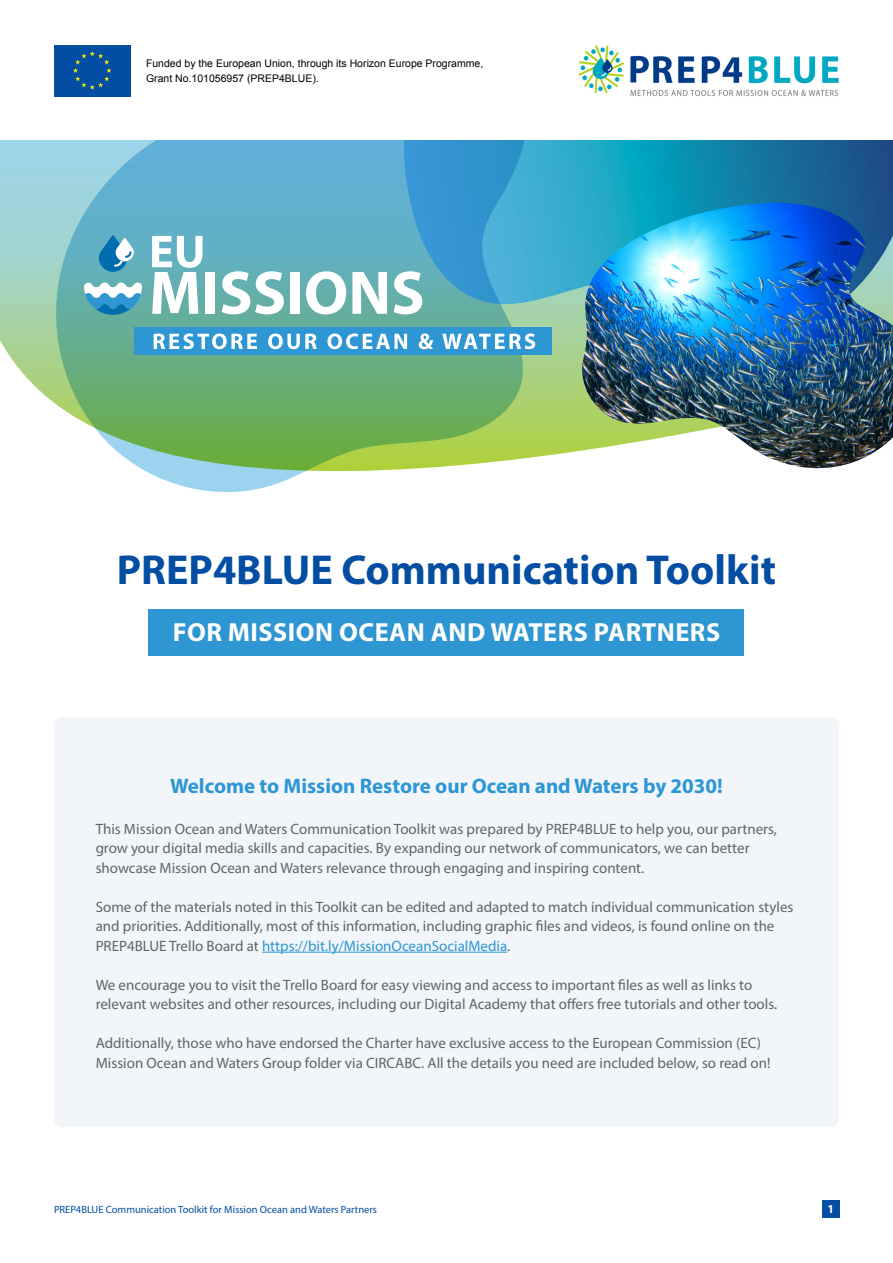
<style>
.page{position:relative;width:893px;height:1263px;background:#fff}
.page>*{position:absolute;margin:0;border:0;box-sizing:border-box;transform-origin:0 0}
.t1{font:700 42px "Myriad Pro";color:#034ea2}
.t2{font:700 26.25px "Myriad Pro";letter-spacing:.02em;color:#fff}
.t3{font:700 21px "Myriad Pro";color:#2d96d3}
.t4{font:15px/19.5px "Myriad Pro";color:#616565}
.t5{font:700 12px "Myriad Pro";color:#fff}
.t6{font:10.5px/15px "Arial";color:#000}
.t7{font:10.5px "Myriad Pro";color:#034ea2}
.s1{color:#2d96d3}
</style>
<div class="page">
<div style="left:822px;top:1201px;width:17px;height:17px;background:#034ea2"></div>
<svg style="left:0;top:140px;width:582px;height:317px"></svg>
<svg style="left:541px;top:140px;width:352px;height:201px"></svg>
<svg style="left:49px;top:140px;width:492px;height:353px"></svg>
<div style="left:54px;top:717px;width:785px;height:410px;background:#f2f6fb;border-radius:9px"></div>
<hr style="left:262px;top:952px;width:245px;height:1px;background:#2d96d3">
<img style="left:582px;top:203px;width:311px;height:266px">
<div style="left:149px;top:609px;width:595px;height:47px;background:#2d96d3"></div>
<div style="left:54px;top:45px;width:77px;height:51px;background:#034ea2"></div>
<svg style="left:73px;top:51px;width:39px;height:39px"></svg>
<img style="left:579px;top:45px;width:260px;height:51px">
<svg style="left:152px;top:236px;width:51px;height:78px"></svg>
<div style="left:206px;top:272px;width:9px;height:42px;background:#fff"></div>
<svg style="left:222px;top:271px;width:62px;height:43px"></svg>
<div style="left:290px;top:272px;width:10px;height:42px;background:#fff"></div>
<svg style="left:306px;top:271px;width:40px;height:43px"></svg>
<svg style="left:352px;top:272px;width:35px;height:42px"></svg>
<svg style="left:394px;top:271px;width:28px;height:43px"></svg>
<div style="left:134px;top:327px;width:418px;height:28px;background:#2d96d3"></div>
<svg style="left:154px;top:333px;width:103px;height:16px"></svg>
<svg style="left:268px;top:333px;width:49px;height:16px"></svg>
<svg style="left:327px;top:333px;width:80px;height:16px"></svg>
<svg style="left:419px;top:333px;width:14px;height:16px"></svg>
<svg style="left:442px;top:333px;width:93px;height:16px"></svg>
<svg style="left:84px;top:281px;width:58px;height:34px"></svg>
<svg style="left:99px;top:235px;width:35px;height:37px"></svg>
<p class="t6" style="left:146px;top:56px;width:339px">Funded by the European Union, through its Horizon Europe Programme,<br>Grant No.101056957 (PREP4BLUE).</p>
<h1 class="t1" style="left:117px;top:542px;width:661px">PREP4BLUE Communication Toolkit</h1>
<h2 class="t2" style="left:173px;top:615px;width:549px">FOR MISSION OCEAN AND WATERS PARTNERS</h2>
<h3 class="t3" style="left:170px;top:772px;width:554px">Welcome to Mission Restore our Ocean and Waters by 2030!</h3>
<p class="t4" style="left:96px;top:819px;width:683px">This Mission Ocean and Waters Communication Toolkit was prepared by PREP4BLUE to help you, our partners, grow your digital media skills and capacities. By expanding our network of communicators, we can better showcase Mission Ocean and Waters relevance through engaging and inspiring content.</p>
<p class="t4" style="left:96px;top:897px;width:699px">Some of the materials noted in this Toolkit can be edited and adapted to match individual communication styles and priorities. Additionally, most of this information, including graphic files and videos, is found online on the<br>PREP4BLUE Trello Board at <span class="s1">https://bit.ly/MissionOceanSocialMedia</span>.</p>
<p class="t4" style="left:96px;top:975px;width:683px">We encourage you to visit the Trello Board for easy viewing and access to important files as well as links to relevant websites and other resources, including our Digital Academy that offers free tutorials and other tools.</p>
<p class="t4" style="left:96px;top:1033px;width:676px">Additionally, those who have endorsed the Charter have exclusive access to the European Commission (EC)<br>Mission Ocean and Waters Group folder via CIRCABC. All the details you need are included below, so read on!</p>
<p class="t7" style="left:54px;top:1203px;width:325px">PREP4BLUE Communication Toolkit for Mission Ocean and Waters Partners</p>
<p class="t5" style="left:828px;top:1201px;width:8px">1</p>
</div>
